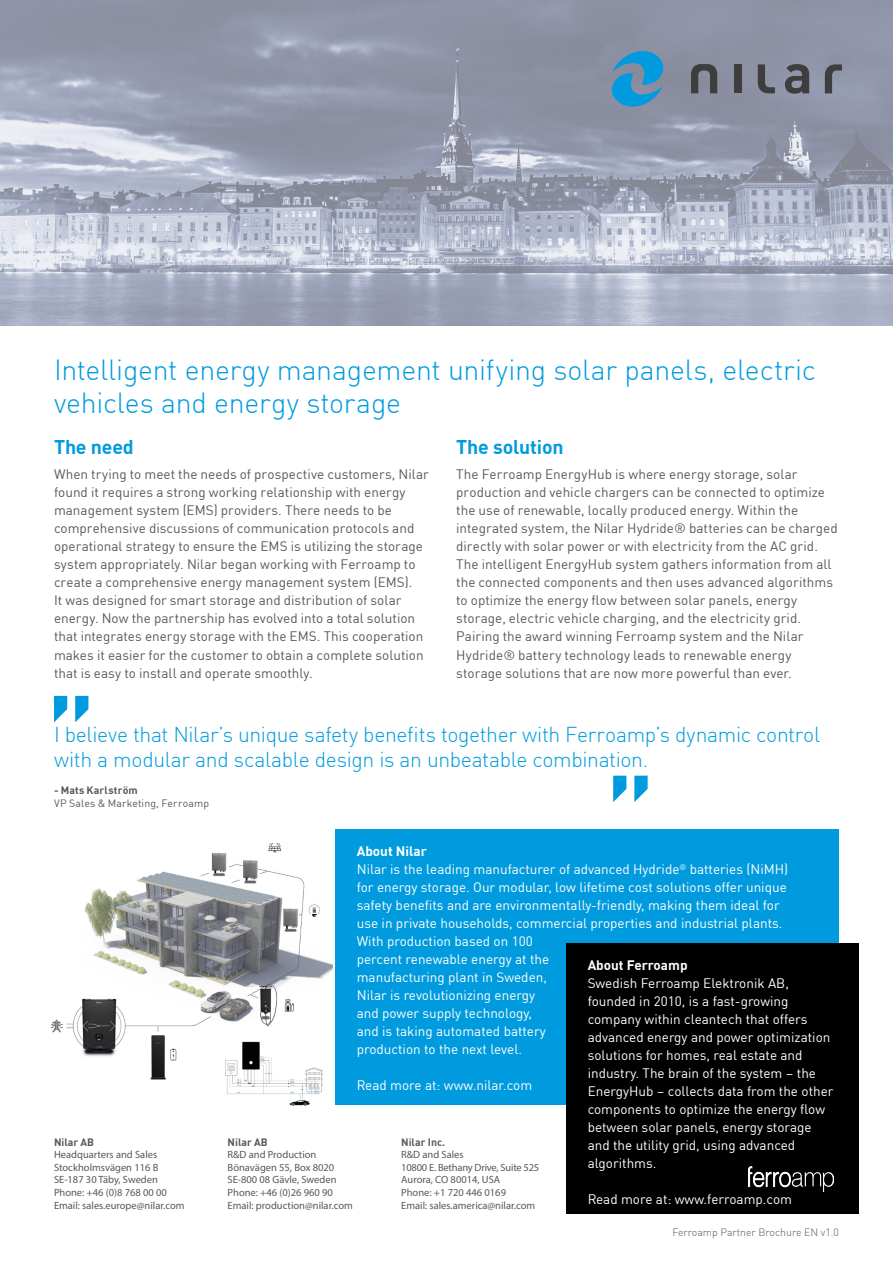
<style>
.page{position:relative;width:893px;height:1263px;background:#fff}
.page>*{position:absolute;margin:0;border:0;box-sizing:border-box;transform-origin:0 0}
.t1{font:300 28.5px/33px "DINOT";letter-spacing:-.01em;color:#009bde}
.t2{font:300 21.15px/25px "DINOT";letter-spacing:-.015em;color:#009bde}
.t3{font:700 19.5px "DINOT";letter-spacing:-.01em;color:#009bde}
.t4{font:13.5px/18px "DINOT";color:#57585a}
.Text_Box_White{font:13.5px/18px "DINOT";color:#fff}
.Text_Box_White-2{font:700 13.5px "DINOT";color:#fff}
.t5{font:10.5px "Myriad Pro";color:#57585a}
.t6{font:700 10.5px "DINOT";color:#57585a}
.t7{font:300 10.5px "DINOT";color:#57585a}
.t8{font:10.5px "Myriad Pro";letter-spacing:-.02em;color:#57585a}
.t9{font:10.5px "DINOT";letter-spacing:.01em;color:#57585a}
</style>
<div class="page">
<img style="left:0;top:0;width:893px;height:325px">
<div style="left:335px;top:829px;width:504px;height:275px;background:#009bde"></div>
<div style="left:566px;top:943px;width:293px;height:271px;background:#000001"></div>
<div style="left:734px;top:64px;width:8px;height:29px;background:#3e3e3f"></div>
<svg style="left:758px;top:64px;width:17px;height:29px"></svg>
<svg style="left:825px;top:64px;width:17px;height:29px"></svg>
<svg style="left:785px;top:64px;width:24px;height:30px"></svg>
<svg style="left:691px;top:64px;width:26px;height:29px"></svg>
<svg style="left:612px;top:51px;width:57px;height:56px;background:#4694be"></svg>
<svg style="left:54px;top:696px;width:34px;height:26px"></svg>
<svg style="left:613px;top:776px;width:35px;height:26px"></svg>
<img style="left:748px;top:1167px;width:85px;height:25px">
<img style="left:51px;top:844px;width:282px;height:262px">
<p class="t1" style="left:54px;top:351px;width:763px">Intelligent energy management unifying solar panels, electric vehicles and energy storage</p>
<p class="t3" style="left:54px;top:432px;width:81px">The need</p>
<p class="t4" style="left:54px;top:464px;width:376px">When trying to meet the needs of prospective customers, Nilar found it requires a strong working relationship with energy management system (EMS) providers. There needs to be comprehensive discussions of communication protocols and operational strategy to ensure the EMS is utilizing the storage system appropriately. Nilar began working with Ferroamp to create a comprehensive energy management system (EMS).<br>It was designed for smart storage and distribution of solar energy. Now the partnership has evolved into a total solution that integrates energy storage with the EMS. This cooperation makes it easier for the customer to obtain a complete solution that is easy to install and operate smoothly.</p>
<p class="t3" style="left:456px;top:432px;width:109px">The solution</p>
<p class="t4" style="left:456px;top:464px;width:383px">The Ferroamp EnergyHub is where energy storage, solar production and vehicle chargers can be connected to optimize the use of renewable, locally produced energy. Within the integrated system, the Nilar Hydride® batteries can be charged directly with solar power or with electricity from the AC grid.<br>The intelligent EnergyHub system gathers information from all the connected components and then uses advanced algorithms to optimize the energy flow between solar panels, energy storage, electric vehicle charging, and the electricity grid.</p>
<p class="t4" style="left:456px;top:626px;width:349px">Pairing the award winning Ferroamp system and the Nilar<br>Hydride® battery technology leads to renewable energy storage solutions that are now more powerful than ever.</p>
<p class="t2" style="left:54px;top:720px;width:768px">I believe that Nilar’s unique safety benefits together with Ferroamp’s dynamic control with a modular and scalable design is an unbeatable combination.</p>
<p class="t6" style="left:54px;top:782px;width:85px">- Mats Karlström</p>
<p class="t9" style="left:54px;top:795px;width:157px">VP Sales &amp; Marketing, Ferroamp</p>
<p class="t6" style="left:54px;top:1133px;width:42px">Nilar AB</p>
<p class="t5" style="left:54px;top:1148px;width:105px">Headquarters and Sales</p>
<p class="t5" style="left:54px;top:1161px;width:106px">Stockholmsvägen 116 B</p>
<p class="t5" style="left:54px;top:1173px;width:105px">SE-187 30 Täby, Sweden</p>
<p class="t5" style="left:54px;top:1186px;width:114px">Phone: +46 (0)8 768 00 00</p>
<p class="t5" style="left:54px;top:1198px;width:132px">Email: sales.europe@nilar.com</p>
<p class="Text_Box_White-2" style="left:357px;top:841px;width:72px">About Nilar</p>
<p class="Text_Box_White" style="left:357px;top:859px;width:433px">Nilar is the leading manufacturer of advanced Hydride<sup>®</sup> batteries (NiMH) for energy storage. Our modular, low lifetime cost solutions offer unique safety benefits and are environmentally-friendly, making them ideal for use in private households, commercial properties and industrial plants.<br>With production based on 100<br>percent renewable energy at the<br>manufacturing plant in Sweden,<br>Nilar is revolutionizing energy<br>and power supply technology,<br>and is taking automated battery<br>production to the next level.</p>
<p class="Text_Box_White" style="left:357px;top:1075px;width:177px">Read more at: www.nilar.com</p>
<p class="Text_Box_White-2" style="left:588px;top:954px;width:101px">About Ferroamp</p>
<p class="Text_Box_White" style="left:588px;top:973px;width:247px">Swedish Ferroamp Elektronik AB, founded in 2010, is a fast-growing company within cleantech that offers advanced energy and power optimization solutions for homes, real estate and industry. The brain of the system – the EnergyHub – collects data from the other components to optimize the energy flow between solar panels, energy storage and the utility grid, using advanced algorithms.</p>
<p class="Text_Box_White" style="left:588px;top:1189px;width:206px">Read more at: www.ferroamp.com</p>
<p class="t6" style="left:228px;top:1133px;width:42px">Nilar AB</p>
<p class="t5" style="left:228px;top:1148px;width:90px">R&amp;D and Production</p>
<p class="t5" style="left:228px;top:1161px;width:108px">Bönavägen 55, Box 8020</p>
<p class="t5" style="left:228px;top:1173px;width:110px">SE-800 08 Gävle, Sweden</p>
<p class="t5" style="left:228px;top:1186px;width:107px">Phone: +46 (0)26 960 90</p>
<p class="t5" style="left:228px;top:1198px;width:127px">Email: production@nilar.com</p>
<p class="t6" style="left:401px;top:1133px;width:45px">Nilar Inc.</p>
<p class="t5" style="left:401px;top:1148px;width:64px">R&amp;D and Sales</p>
<p class="t8" style="left:401px;top:1161px;width:140px">10800 E. Bethany Drive, Suite 525</p>
<p class="t5" style="left:401px;top:1173px;width:101px">Aurora, CO 80014, USA</p>
<p class="t5" style="left:401px;top:1186px;width:106px">Phone: +1 720 446 0169</p>
<p class="t5" style="left:401px;top:1198px;width:136px">Email: sales.america@nilar.com</p>
<p class="t7" style="left:672px;top:1224px;width:168px">Ferroamp Partner Brochure EN v1.0</p>
</div>
